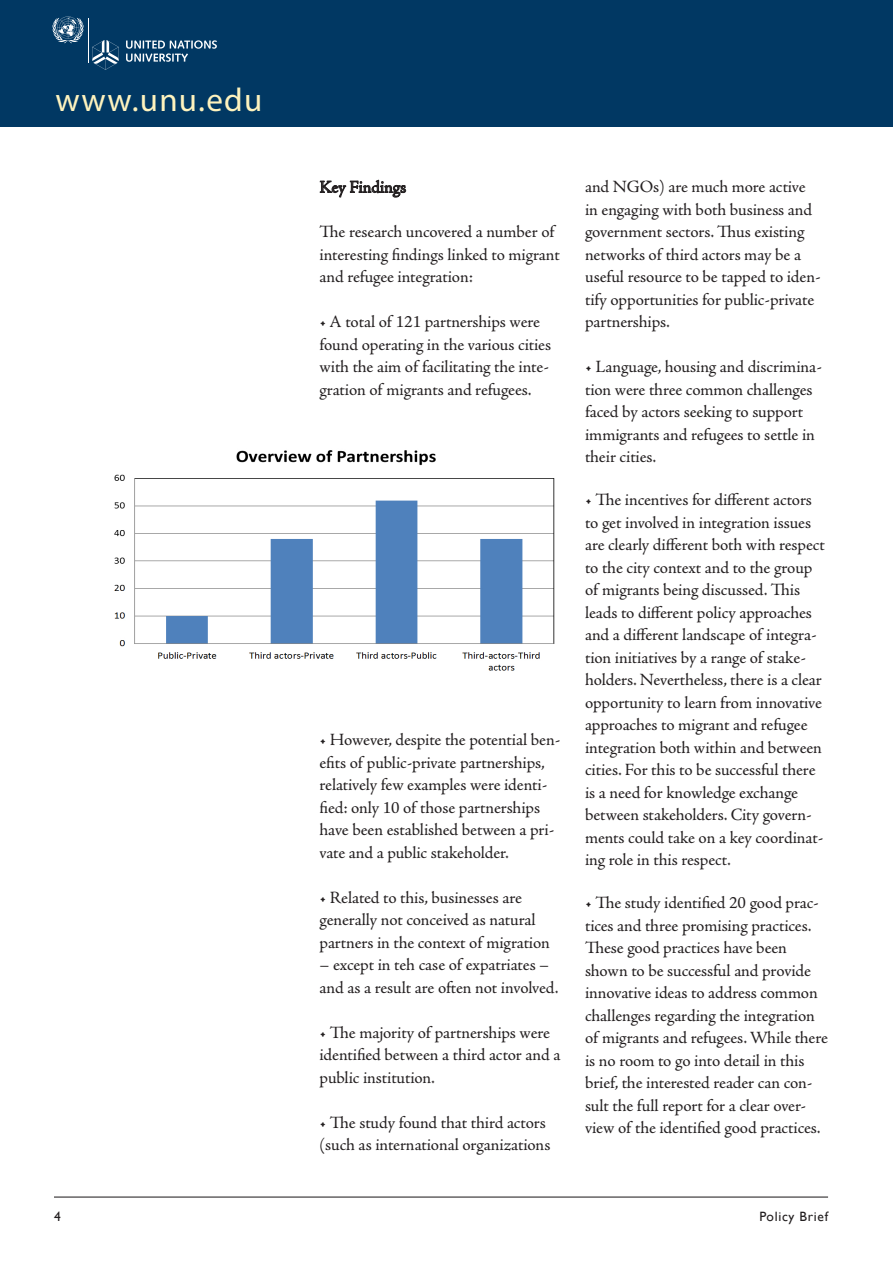
<style>
.page{position:relative;width:893px;height:1263px;background:#fff}
.page>*{position:absolute;margin:0;border:0;box-sizing:border-box;transform-origin:0 0}
.t1{font:33px "Myriad Pro";letter-spacing:.04em;color:#fef3be}
.body_text_no_indent{font:17.25px/22.5px "Adobe Jenson Pro";letter-spacing:-.01em;color:#231f20}
.body_text{font:17.25px/22.5px "Adobe Jenson Pro";letter-spacing:-.005em;color:#231f20}
.t2{font:13.5px "Gill Sans";letter-spacing:.05em;color:#231f20}
</style>
<div class="page">
<hr style="left:54px;top:1196px;width:774px;height:1px;background:#231f20">
<div style="left:0;top:0;width:893px;height:126px;background:#013863"></div>
<hr style="left:88px;top:18px;width:1px;height:45px;background:#fff">
<svg style="left:52px;top:16px;width:32px;height:27px"></svg>
<svg style="left:92px;top:40px;width:27px;height:30px"></svg>
<svg style="left:126px;top:40px;width:91px;height:22px"></svg>
<svg style="left:320px;top:179px;width:86px;height:19px"></svg>
<img style="left:114px;top:450px;width:441px;height:221px">
<p class="t1" style="left:55px;top:79px;width:208px">www.unu.edu</p>
<p class="body_text_no_indent" style="left:319px;top:176px;width:88px">Key Findings</p>
<p class="body_text_no_indent" style="left:319px;top:221px;width:242px">The research uncovered a number of interesting findings linked to migrant and refugee integration:</p>
<p class="body_text_no_indent" style="left:319px;top:311px;width:233px">• A total of 121 partnerships were found operating in the various cities with the aim of facilitating the inte&shy;gration of migrants and refugees.</p>
<p class="body_text_no_indent" style="left:319px;top:729px;width:242px">• However, despite the potential ben&shy;efits of public-private partnerships, relatively few examples were identi&shy;fied: only 10 of those partnerships have been established between a pri&shy;vate and a public stakeholder.</p>
<p class="body_text_no_indent" style="left:319px;top:886px;width:232px">• Related to this, businesses are generally not conceived as natural partners in the context of migration</p>
<p class="body_text_no_indent" style="left:319px;top:954px;width:241px">– except in teh case of expatriates – and as a result are often not involved.</p>
<p class="body_text_no_indent" style="left:319px;top:1021px;width:242px">• The majority of partnerships were identified between a third actor and a public institution.</p>
<p class="body_text" style="left:319px;top:1111px;width:232px">• The study found that third actors (such as international organizations</p>
<p class="body_text" style="left:585px;top:176px;width:237px">and NGOs) are much more active in engaging with both business and government sectors. Thus existing networks of third actors may be a useful resource to be tapped to iden&shy;tify opportunities for public-private partnerships.</p>
<p class="body_text_no_indent" style="left:585px;top:356px;width:238px">• Language, housing and discrimina&shy;tion were three common challenges faced by actors seeking to support immigrants and refugees to settle in their cities.</p>
<p class="body_text_no_indent" style="left:585px;top:489px;width:241px">• The incentives for different actors to get involved in integration issues are clearly different both with respect to the city context and to the group of migrants being discussed. This leads to different policy approaches and a different landscape of integra&shy;tion initiatives by a range of stake&shy;holders. Nevertheless, there is a clear opportunity to learn from innovative approaches to migrant and refugee integration both within and between cities. For this to be successful there is a need for knowledge exchange between stakeholders. City govern&shy;ments could take on a key coordinat&shy;ing role in this respect.</p>
<p class="body_text_no_indent" style="left:585px;top:892px;width:244px">• The study identified 20 good prac&shy;tices and three promising practices.<br>These good practices have been shown to be successful and provide innovative ideas to address common challenges regarding the integration of migrants and refugees. While there is no room to go into detail in this brief, the interested reader can con&shy;sult the full report for a clear over&shy;view of the identified good practices.</p>
<p class="t2" style="left:54px;top:1209px;width:8px">4</p>
<p class="t2" style="left:759px;top:1209px;width:70px">Policy Brief</p>
</div>
